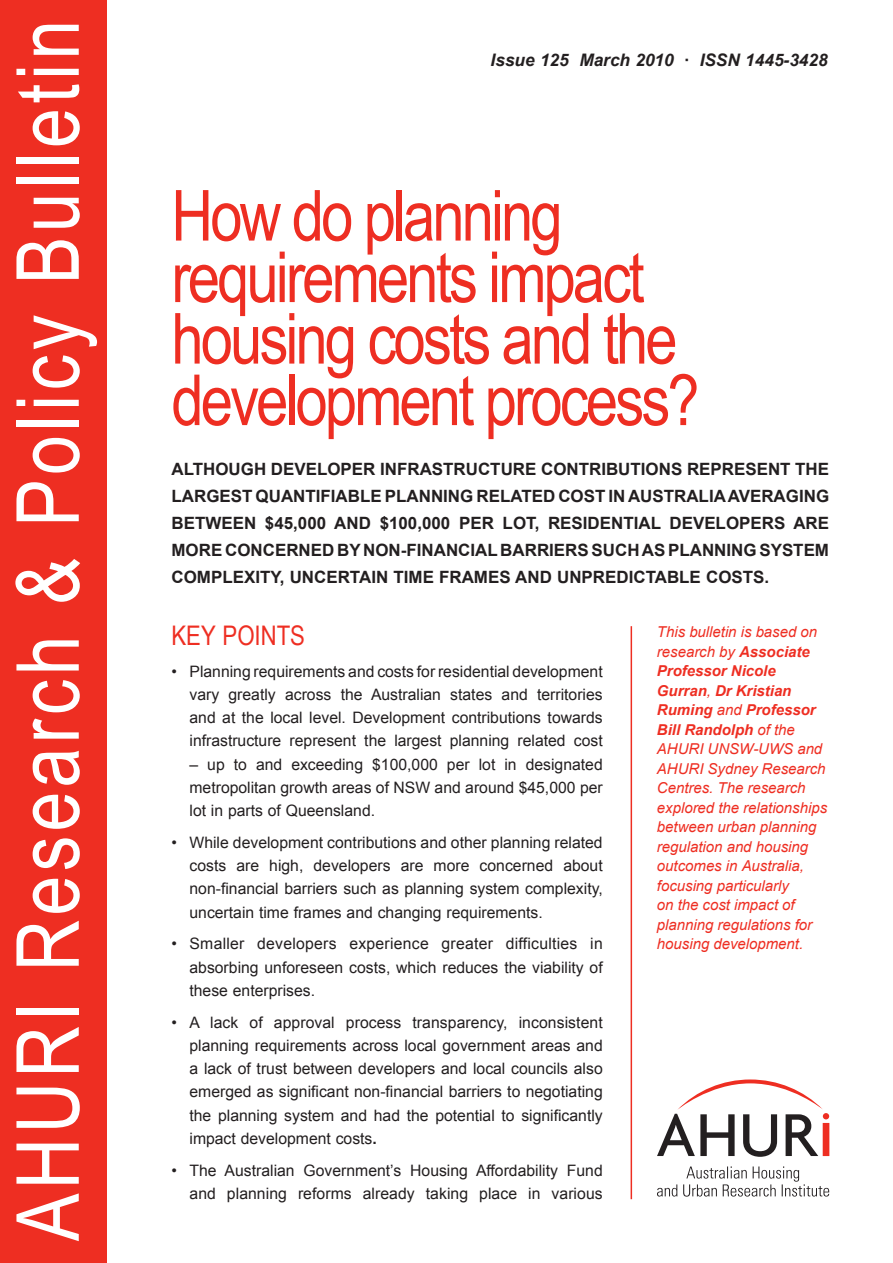
<style>
.page{position:relative;width:893px;height:1263px;background:#fff}
.page>*{position:absolute;margin:0;border:0;box-sizing:border-box;transform-origin:0 0}
.t1{font:87px "Arial Narrow";letter-spacing:.05em;color:#fff}
.Sub-Heading{font:70.5px/61.5px "Arial Narrow";letter-spacing:-.04em;color:#ee2e22}
.Bullet_Point{font:27px "Arial Narrow";color:#ee2e22}
.t2{font:italic 700 17.25px "Arial";color:#231f20}
.Introduction{font:700 16.95px/27px "Arial";color:#231f20;text-align:justify}
.Bullet_Point-2{font:15.75px/23.2px "Arial";color:#231f20;text-align:justify}
.t3{font:italic 15px/19.5px "Arial";color:#ee2e22}
.s1{font-weight:700}
</style>
<div class="page">
<div style="left:0;top:0;width:106px;height:1263px;background:#ee2e22"></div>
<hr style="left:631px;top:626px;width:1px;height:573px;background:#ee2e22">
<svg style="left:657px;top:1079px;width:172px;height:78px"></svg>
<svg style="left:657px;top:1184px;width:20px;height:12px"></svg>
<svg style="left:683px;top:1166px;width:146px;height:30px"></svg>
<p class="t1" style="left:-16px;top:1241px;width:1223px;rotate:-90deg">AHURI Research &amp; Policy Bulletin</p>
<p class="t2" style="left:491px;top:48px;width:339px">Issue 125 March 2010 · ISSN 1445-3428</p>
<p class="Sub-Heading" style="left:171px;top:182px;width:530px">How do planning requirements impact housing costs and the development process?</p>
<p class="Introduction" style="left:171px;top:456px;width:659px">ALTHOUGH DEVELOPER INFRASTRUCTURE CONTRIBUTIONS REPRESENT THE LARGEST QUANTIFIABLE PLANNING RELATED COST IN AUSTRALIA AVERAGING BETWEEN $45,000 AND $100,000 PER LOT, RESIDENTIAL DEVELOPERS ARE MORE CONCERNED BY NON-FINANCIAL BARRIERS SUCH AS PLANNING SYSTEM COMPLEXITY, UNCERTAIN TIME FRAMES AND UNPREDICTABLE COSTS.</p>
<p class="Bullet_Point" style="left:171px;top:615px;width:135px">Key POINTS</p>
<p class="Bullet_Point-2" style="left:189px;top:659px;width:415px;text-indent:-18px">• Planning requirements and costs for residential development vary greatly across the Australian states and territories and at the local level. Development contributions towards infrastructure represent the largest planning related cost</p>
<p class="Bullet_Point-2" style="left:189px;top:752px;width:415px">– up to and exceeding $100,000 per lot in designated metropolitan growth areas of NSW and around $45,000 per lot in parts of Queensland.</p>
<p class="Bullet_Point-2" style="left:189px;top:831px;width:415px;text-indent:-18px">• While development contributions and other planning related costs are high, developers are more concerned about non-financial barriers such as planning system complexity, uncertain time frames and changing requirements.</p>
<p class="Bullet_Point-2" style="left:189px;top:932px;width:415px;text-indent:-18px">• Smaller developers experience greater difficulties in absorbing unforeseen costs, which reduces the viability of these enterprises.</p>
<p class="Bullet_Point-2" style="left:189px;top:1010px;width:415px;text-indent:-18px">• A lack of approval process transparency, inconsistent planning requirements across local government areas and a lack of trust between developers and local councils also emerged as significant non-financial barriers to negotiating the planning system and had the potential to significantly impact development costs<span class="s1">.</span></p>
<p class="Bullet_Point-2" style="left:171px;top:1158px;width:433px;text-align:right">• The Australian Government’s Housing Affordability Fund and planning reforms already taking place in various</p>
<p class="t3" style="left:657px;top:622px;width:172px">This bulletin is based on research by <span class="s1">Associate<br>Professor Nicole<br>Gurran</span>, <span class="s1">Dr Kristian<br>Ruming</span> and <span class="s1">Professor<br>Bill Randolph</span> of the<br>AHURI UNSW-UWS and<br>AHURI Sydney Research<br>Centres. The research explored the relationships between urban planning regulation and housing outcomes in Australia, focusing particularly<br>on the cost impact of planning regulations for housing development.</p>
</div>
